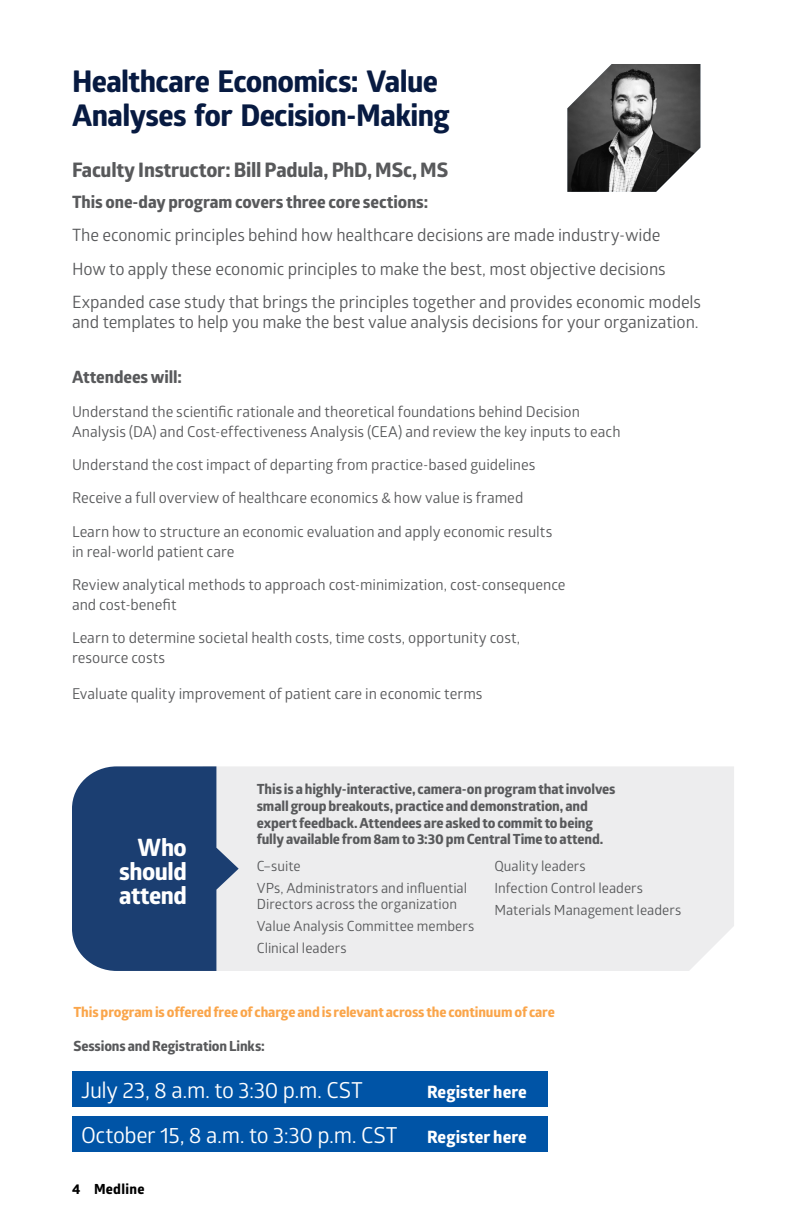
<style>
.page{position:relative;width:792px;height:1224px;background:#fff}
.page>*{position:absolute;margin:0;border:0;box-sizing:border-box;transform-origin:0 0}
.t1{font:800 30px/34px "Glober";letter-spacing:-.02em;color:#071a41}
.t2{font:800 24px/24px "Glober";letter-spacing:-.02em;color:#fff;text-align:justify}
.t3{font:22px "Glober";letter-spacing:-.015em;color:#fff}
.t4{font:800 20px "Glober";letter-spacing:-.01em;color:#58595b}
.t5{font:17px/33.4px "Glober";letter-spacing:-.005em;color:#58595b}
.t6{font:800 17px "Glober";letter-spacing:-.005em;color:#58595b}
.t7{font:800 17px "Glober";letter-spacing:.005em;color:#fff}
.t8{font:15px/20px "Glober";color:#58595b}
.t9{font:800 14px/16.8px "Glober";letter-spacing:-.01em;color:#58595b}
.t10{font:14px/22px "Glober";color:#58595b}
.t11{font:800 14px "Glober";letter-spacing:-.01em;color:#faa54a}
.t12{font:800 14px "Glober";letter-spacing:.02em;color:#000}
</style>
<div class="page">
<div style="left:239px;top:766px;width:495px;height:205px;background:#ededee"></div>
<svg style="left:72px;top:766px;width:167px;height:205px;background:#3a5883"></svg>
<div style="left:72px;top:1116px;width:475px;height:36px;background:#0054a6"></div>
<div style="left:72px;top:1071px;width:475px;height:36px;background:#0054a6"></div>
<img style="left:567px;top:64px;width:133px;height:128px">
<h1 class="t1" style="left:72px;top:64px;width:379px">Healthcare Economics: Value<br>Analyses for Decision-Making</h1>
<h3 class="t4" style="left:72px;top:156px;width:378px">Faculty Instructor: Bill Padula, PhD, MSc, MS</h3>
<p class="t6" style="left:72px;top:190px;width:358px">This one-day program covers three core sections:</p>
<p class="t5" style="left:72px;top:218px;width:631px">The economic principles behind how healthcare decisions are made industry-wide<br>How to apply these economic principles to make the best, most objective decisions<br>Expanded case study that brings the principles together and provides economic models</p>
<p class="t5" style="left:72px;top:305px;width:628px">and templates to help you make the best value analysis decisions for your organization.</p>
<p class="t6" style="left:72px;top:365px;width:112px">Attendees will:</p>
<p class="t8" style="left:72px;top:401px;width:550px">Understand the scientific rationale and theoretical foundations behind Decision<br>Analysis (DA) and Cost-effectiveness Analysis (CEA) and review the key inputs to each</p>
<p class="t8" style="left:72px;top:454px;width:465px">Understand the cost impact of departing from practice-based guidelines</p>
<p class="t8" style="left:72px;top:487px;width:453px">Receive a full overview of healthcare economics &amp; how value is framed</p>
<p class="t8" style="left:72px;top:521px;width:482px">Learn how to structure an economic evaluation and apply economic results in real-world patient care</p>
<p class="t8" style="left:72px;top:574px;width:495px">Review analytical methods to approach cost-minimization, cost-consequence and cost-benefit</p>
<p class="t8" style="left:72px;top:627px;width:450px">Learn to determine societal health costs, time costs, opportunity cost, resource costs</p>
<p class="t8" style="left:72px;top:683px;width:412px">Evaluate quality improvement of patient care in economic terms</p>
<h2 class="t2" style="left:119px;top:835px;width:69px;text-indent:19px">Who should attend</h2>
<p class="t9" style="left:257px;top:780px;width:360px">This is a highly-interactive, camera-on program that involves small group breakouts, practice and demonstration, and expert feedback. Attendees are asked to commit to being fully available from 8am to 3:30 pm Central Time to attend.</p>
<p class="t10" style="left:257px;top:854px;width:212px">C–suite<br>VPs, Administrators and influential</p>
<p class="t10" style="left:257px;top:892px;width:219px">Directors across the organization<br>Value Analysis Committee members<br>Clinical leaders</p>
<p class="t10" style="left:494px;top:854px;width:188px">Quality leaders<br>Infection Control leaders<br>Materials Management leaders</p>
<p class="t11" style="left:73px;top:1002px;width:483px">This program is offered free of charge and is relevant across the continuum of care</p>
<p class="t9" style="left:73px;top:1037px;width:193px">Sessions and Registration Links:</p>
<h3 class="t3" style="left:81px;top:1074px;width:283px">July 23, 8 a.m. to 3:30 p.m. CST</h3>
<p class="t7" style="left:427px;top:1079px;width:101px">Register here</p>
<h3 class="t3" style="left:81px;top:1119px;width:318px">October 15, 8 a.m. to 3:30 p.m. CST</h3>
<p class="t7" style="left:427px;top:1124px;width:101px">Register here</p>
<p class="t12" style="left:72px;top:1179px;width:74px">4 Medline</p>
</div>
